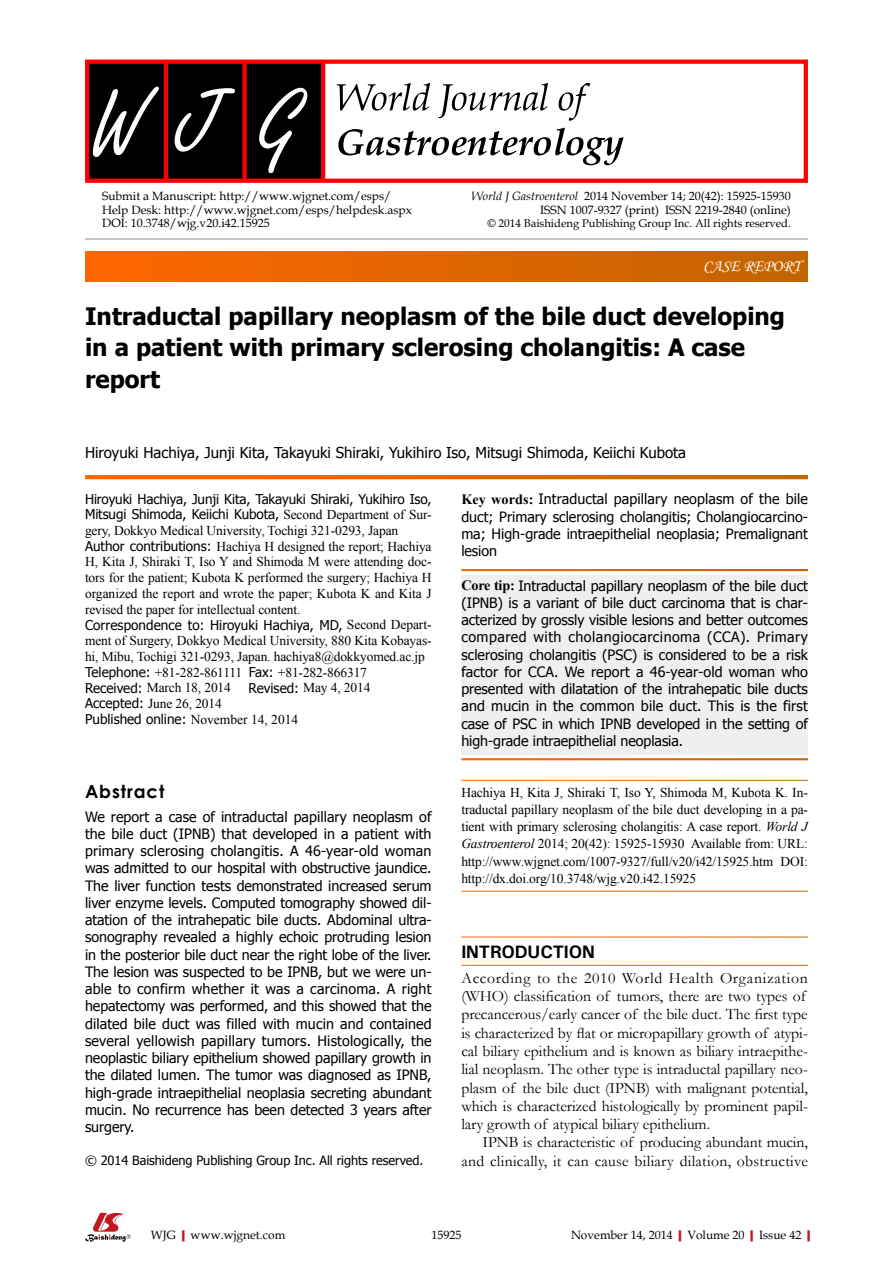
<style>
.page{position:relative;width:893px;height:1263px;background:#fff}
.page>*{position:absolute;margin:0;border:0;box-sizing:border-box;transform-origin:0 0}
.t1{font:700 24px/31.5px "Tahoma";color:#000}
.t2{font:700 18px "Univers";letter-spacing:-.01em;color:#000}
.t3{font:700 18px "Century Gothic";letter-spacing:.05em;color:#000}
.t4{font:16.5px "Monotype Corsiva";color:#fff}
.t5{font:15.75px "Garamond";letter-spacing:-.005em;color:#000}
.t6{font:15.75px "Garamond";letter-spacing:.02em;color:#000}
.t7{font:15.75px "Garamond";letter-spacing:.045em;color:#000}
.t8{font:15px "Tahoma";color:#000}
.t9{font:14.25px/17.2px "Tahoma";letter-spacing:-.005em;color:#000;text-align:justify}
.t10{font:13.5px/15.8px "Times New Roman";letter-spacing:-.01em;color:#000}
.t11{font:12.75px "Tahoma";letter-spacing:-.005em;color:#000}
.t12{font:12px/13.5px "Book Antiqua";color:#000}
.t13{font:11.25px "Book Antiqua";color:#000}
.s1{font-style:italic}
.s2{font-family:"Tahoma"}
.s3{font-family:"Times New Roman";font-weight:700}
.s4{font-weight:700;color:#c01920}
</style>
<div class="page">
<div style="left:85px;top:252px;width:723px;height:29px;background:linear-gradient(to right,#f60,#c16500)"></div>
<hr style="left:85px;top:239px;width:723px;height:1px;background:#898989">
<div style="left:87px;top:61px;width:236px;height:121px;background:#000"></div>
<hr style="left:164px;top:61px;width:4px;height:121px;background:#f00">
<div style="left:242px;top:61px;width:5px;height:121px;background:#f00"></div>
<hr style="left:321px;top:61px;width:4px;height:121px;background:#f00">
<div style="left:85px;top:60px;width:723px;height:123px;border:4px solid #f00"></div>
<svg style="left:259px;top:88px;width:48px;height:85px"></svg>
<svg style="left:175px;top:88px;width:60px;height:64px"></svg>
<svg style="left:93px;top:87px;width:66px;height:70px"></svg>
<svg style="left:337px;top:83px;width:253px;height:38px"></svg>
<svg style="left:338px;top:128px;width:286px;height:37px"></svg>
<svg style="left:85px;top:475px;width:723px;height:4px;background:#e06602"></svg>
<svg style="left:85px;top:1213px;width:46px;height:29px"></svg>
<div style="left:461px;top:575px;width:347px;height:180px;background:#eeefef"></div>
<p class="t12" style="left:102px;top:189px;width:311px">Submit a Manuscript: http://www.wjgnet.com/esps/<br>Help Desk: http://www.wjgnet.com/esps/helpdesk.aspx<br>DOI: 10.3748/wjg.v20.i42.15925</p>
<p class="t12" style="left:471px;top:189px;width:321px;text-align:right"><span class="s1">World J Gastroenterol</span> 2014 November 14; 20(42): 15925-15930<br>ISSN 1007-9327 (print) ISSN 2219-2840 (online)</p>
<p class="t13" style="left:487px;top:215px;width:305px">© 2014 Baishideng Publishing Group Inc. All rights reserved.</p>
<p class="t4" style="left:703px;top:256px;width:99px">CASE REPORT</p>
<p class="t1" style="left:85px;top:298px;width:701px">Intraductal papillary neoplasm of the bile duct developing in a patient with primary sclerosing cholangitis: A case report</p>
<p class="t8" style="left:85px;top:442px;width:602px">Hiroyuki Hachiya, Junji Kita, Takayuki Shiraki, Yukihiro Iso, Mitsugi Shimoda, Keiichi Kubota</p>
<p class="t10" style="left:85px;top:491px;width:348px"><span class="s2">Hiroyuki Hachiya, Junji Kita, Takayuki Shiraki, Yukihiro Iso, Mitsugi Shimoda, Keiichi Kubota,</span> Second Department of Sur&shy;gery, Dokkyo Medical University, Tochigi 321-0293, Japan <span class="s2">Author contributions:</span> Hachiya H designed the report; Hachiya H, Kita J, Shiraki T, Iso Y and Shimoda M were attending doc&shy;tors for the patient; Kubota K performed the surgery; Hachiya H organized the report and wrote the paper; Kubota K and Kita J revised the paper for intellectual content.<br><span class="s2">Correspondence to: Hiroyuki Hachiya, MD,</span> Second Depart&shy;ment of Surgery, Dokkyo Medical University, 880 Kita Kobayas&shy;hi, Mibu, Tochigi 321-0293, Japan. hachiya8@dokkyomed.ac.jp <span class="s2">Telephone:</span> +81-282-861111 <span class="s2">Fax:</span> +81-282-866317<br><span class="s2">Received:</span> March 18, 2014</p>
<p class="t9" style="left:461px;top:490px;width:348px"><span class="s3">Key words:</span> Intraductal papillary neoplasm of the bile duct; Primary sclerosing cholangitis; Cholangiocarcino&shy;ma; High-grade intraepithelial neoplasia; Premalignant lesion</p>
<p class="t9" style="left:461px;top:576px;width:348px"><span class="s3">Core tip:</span> Intraductal papillary neoplasm of the bile duct (IPNB) is a variant of bile duct carcinoma that is char&shy;acterized by grossly visible lesions and better outcomes compared with cholangiocarcinoma (CCA). Primary sclerosing cholangitis (PSC) is considered to be a risk factor for CCA. We report a 46-year-old woman who presented with dilatation of the intrahepatic bile ducts and mucin in the common bile duct. This is the first case of PSC in which IPNB developed in the setting of high-grade intraepithelial neoplasia.</p>
<p class="t10" style="left:461px;top:783px;width:348px;line-height:17.2px;text-align:justify">Hachiya H, Kita J, Shiraki T, Iso Y, Shimoda M, Kubota K. In&shy;traductal papillary neoplasm of the bile duct developing in a pa&shy;tient with primary sclerosing cholangitis: A case report. <span class="s1">World J Gastroenterol</span> 2014; 20(42): 15925-15930 Available from: URL: http://www.wjgnet.com/1007-9327/full/v20/i42/15925.htm DOI: http://dx.doi.org/10.3748/wjg.v20.i42.15925</p>
<p class="t10" style="left:249px;top:680px;width:123px"><span class="s2">Revised:</span> May 4, 2014</p>
<p class="t10" style="left:85px;top:695px;width:215px;line-height:16.2px"><span class="s2">Accepted:</span> June 26, 2014<br><span class="s2">Published online:</span> November 14, 2014</p>
<p class="t3" style="left:85px;top:777px;width:81px">Abstract</p>
<p class="t9" style="left:85px;top:807px;width:348px">We report a case of intraductal papillary neoplasm of the bile duct (IPNB) that developed in a patient with primary sclerosing cholangitis. A 46-year-old woman was admitted to our hospital with obstructive jaundice.<br>The liver function tests demonstrated increased serum liver enzyme levels. Computed tomography showed dil&shy;atation of the intrahepatic bile ducts. Abdominal ultra&shy;sonography revealed a highly echoic protruding lesion in the posterior bile duct near the right lobe of the liver.<br>The lesion was suspected to be IPNB, but we were un&shy;able to confirm whether it was a carcinoma. A right hepatectomy was performed, and this showed that the dilated bile duct was filled with mucin and contained several yellowish papillary tumors. Histologically, the neoplastic biliary epithelium showed papillary growth in the dilated lumen. The tumor was diagnosed as IPNB, high-grade intraepithelial neoplasia secreting abundant mucin. No recurrence has been detected 3 years after surgery.</p>
<p class="t11" style="left:85px;top:1152px;width:340px">© 2014 Baishideng Publishing Group Inc. All rights reserved.</p>
<p class="t2" style="left:461px;top:940px;width:135px">INTRODUCTION</p>
<p class="t7" style="left:461px;top:967px;width:348px">According to the 2010 World Health Organization</p>
<p class="t5" style="left:461px;top:985px;width:346px">(WHO) classification of tumors, there are two types of</p>
<p class="t5" style="left:461px;top:1004px;width:348px">precancerous/early cancer of the bile duct. The first type</p>
<p class="t5" style="left:461px;top:1022px;width:348px">is characterized by flat or micropapillary growth of atypi-</p>
<p class="t5" style="left:461px;top:1040px;width:348px">cal biliary epithelium and is known as biliary intraepithe-</p>
<p class="t5" style="left:461px;top:1059px;width:348px">lial neoplasm. The other type is intraductal papillary neo-</p>
<p class="t5" style="left:461px;top:1077px;width:348px">plasm of the bile duct (IPNB) with malignant potential,</p>
<p class="t5" style="left:461px;top:1095px;width:348px">which is characterized histologically by prominent papil-</p>
<p class="t5" style="left:461px;top:1113px;width:250px">lary growth of atypical biliary epithelium.</p>
<p class="t5" style="left:483px;top:1132px;width:327px">IPNB is characteristic of producing abundant mucin,</p>
<p class="t6" style="left:461px;top:1150px;width:348px">and clinically, it can cause biliary dilation, obstructive</p>
<p class="t12" style="left:151px;top:1227px;width:136px">WJG<span class="s4">|</span>www.wjgnet.com</p>
<p class="t12" style="left:431px;top:1227px;width:31px">15925</p>
<p class="t12" style="left:571px;top:1227px;width:246px">November 14, 2014<span class="s4">|</span>Volume 20<span class="s4">|</span>Issue 42<span class="s4">|</span></p>
</div>
